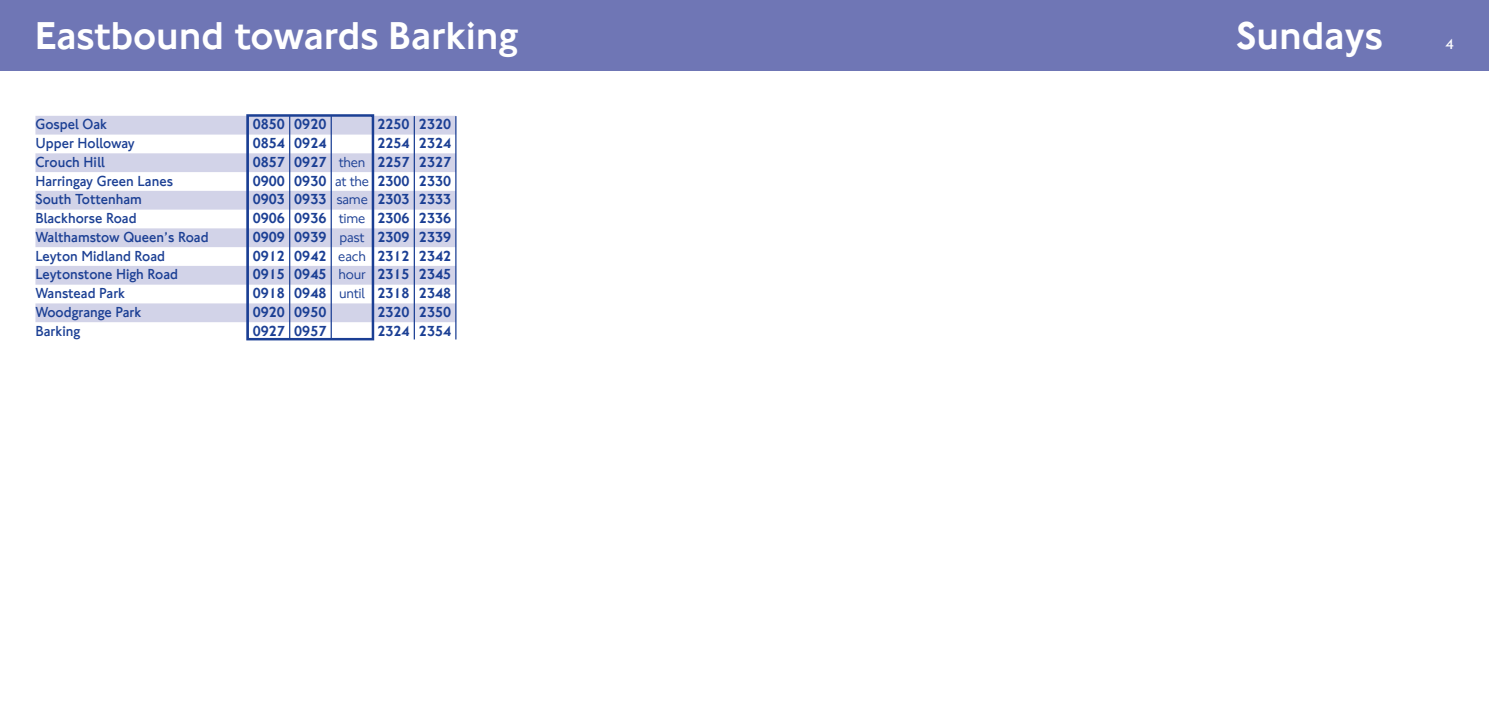
<style>
.page{position:relative;width:1489px;height:702px;background:#fff}
.page>*{position:absolute;margin:0;border:0;box-sizing:border-box;transform-origin:0 0}
.t1{font:500 40px "NJ Font";color:#fff}
.t2{font:500 15px/18.8px "NJ Font";color:#1b3f94;text-align:justify}
.t3{font:700 15px/18.8px "NJ Font";color:#1b3f94}
.t4{font:15px/18.8px "NJ Font";letter-spacing:-.015em;color:#1b3f94;text-align:center}
.t5{font:300 15px "NJ Font";color:#fff}
</style>
<div class="page">
<div style="left:35px;top:116px;width:421px;height:18px;background:#d2d3e8"></div>
<div style="left:35px;top:153px;width:421px;height:19px;background:#d2d3e8"></div>
<div style="left:35px;top:191px;width:421px;height:18px;background:#d2d3e8"></div>
<div style="left:35px;top:228px;width:421px;height:19px;background:#d2d3e8"></div>
<div style="left:35px;top:266px;width:421px;height:18px;background:#d2d3e8"></div>
<div style="left:35px;top:303px;width:421px;height:19px;background:#d2d3e8"></div>
<hr style="left:289px;top:116px;width:1px;height:223px;background:#1b3f94">
<hr style="left:330px;top:116px;width:2px;height:223px;background:#1b3f94">
<hr style="left:413px;top:116px;width:2px;height:223px;background:#1b3f94">
<hr style="left:455px;top:116px;width:1px;height:223px;background:#1b3f94">
<div style="left:0;top:0;width:1488px;height:71px;background:#6f76b5"></div>
<div style="left:246px;top:114px;width:128px;height:226px;border:2px solid #1b3f94"></div>
<h1 class="t1" style="left:35px;top:12px;width:484px">Eastbound towards Barking</h1>
<h1 class="t1" style="left:1236px;top:12px;width:147px">Sundays</h1>
<p class="t3" style="left:35px;top:115px;width:175px">Gospel Oak<br>Upper Holloway<br>Crouch Hill<br>Harringay Green Lanes<br>South Tottenham<br>Blackhorse Road<br>Walthamstow Queen’s Road<br>Leyton Midland Road<br>Leytonstone High Road<br>Wanstead Park<br>Woodgrange Park<br>Barking</p>
<p class="t2" style="left:253px;top:115px;width:34px">0850<br>0854<br>0857<br>0900<br>0903<br>0906<br>0909<br>0912<br>0915<br>0918<br>0920<br>0927</p>
<p class="t2" style="left:294px;top:115px;width:34px">0920<br>0924<br>0927<br>0930<br>0933<br>0936<br>0939<br>0942<br>0945<br>0948<br>0950<br>0957</p>
<p class="t2" style="left:377px;top:115px;width:34px">2250<br>2254<br>2257<br>2300<br>2303<br>2306<br>2309<br>2312<br>2315<br>2318<br>2320<br>2324</p>
<p class="t2" style="left:419px;top:115px;width:34px">2320<br>2324<br>2327<br>2330<br>2333<br>2336<br>2339<br>2342<br>2345<br>2348<br>2350<br>2354</p>
<p class="t4" style="left:335px;top:152px;width:36px">then at the same time past each hour until</p>
<p class="t5" style="left:1445px;top:35px;width:10px">4</p>
</div>
